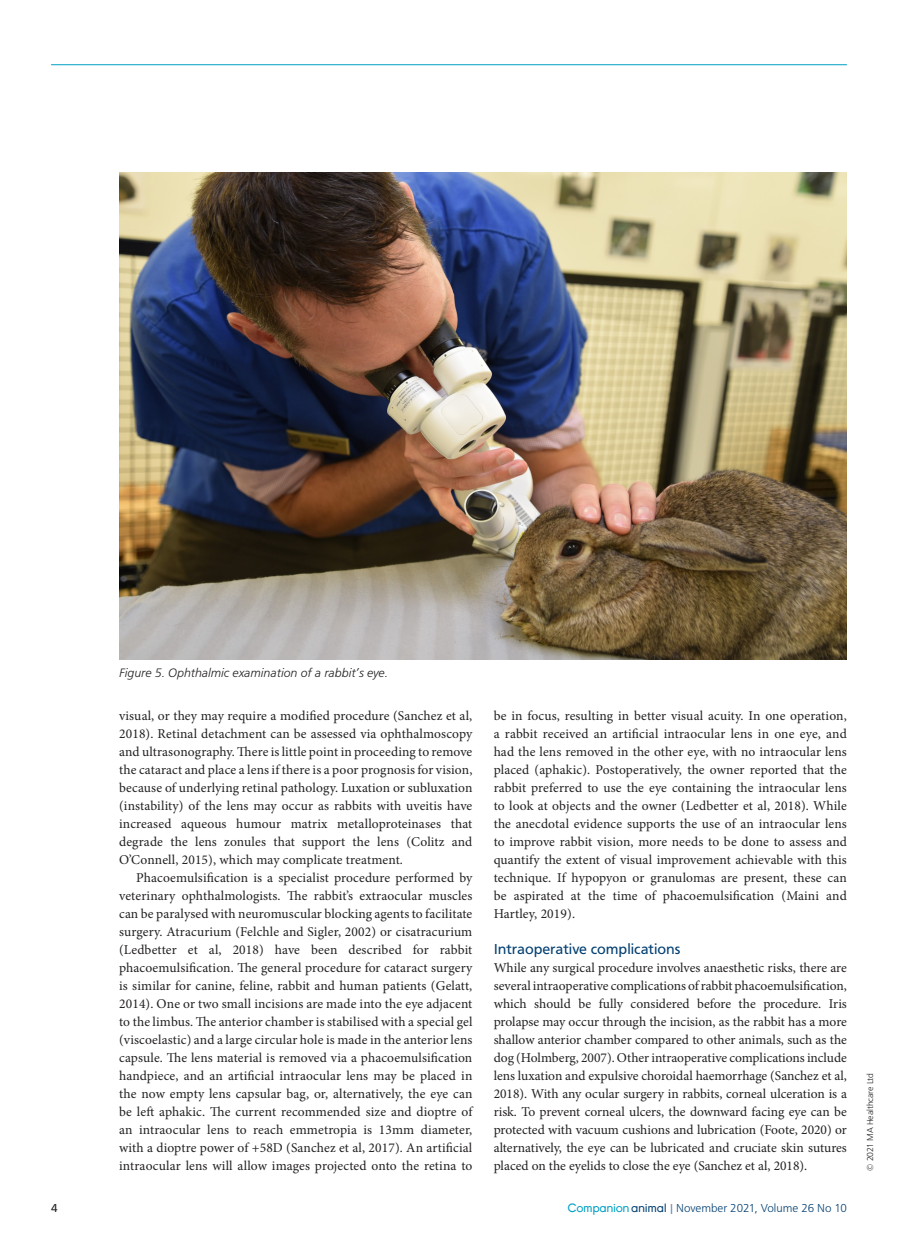
<style>
.page{position:relative;width:915px;height:1242px;background:#fff}
.page>*{position:absolute;margin:0;border:0;box-sizing:border-box;transform-origin:0 0}
.t1{font:15px "Frutus T";color:#044072}
.t2{font:13.5px/18px "Minion Pro";letter-spacing:.005em;color:#231f20;text-align:justify}
.t3{font:italic 300 12.75px "Frutus T";color:#231f20}
.t4{font:300 12px "Frutus T";color:#044072}
.t5{font:12px "Frutus T";color:#231f20}
.t6{font:300 9px "Frutus T";letter-spacing:-.01em;color:#231f20}
.s1{font-family:"Young";font-weight:400;color:#00a0c4}
.s2{font-family:"Young";font-weight:400}
.s3{font-weight:400;color:#7185aa}
</style>
<div class="page">
<hr style="left:51px;top:64px;width:795px;height:1px;background:#00a0c4">
<img style="left:119px;top:173px;width:727px;height:486px">
<p class="t3" style="left:119px;top:666px;width:270px">Figure 5. Ophthalmic examination of a rabbit’s eye.</p>
<p class="t2" style="left:119px;top:707px;width:354px">visual, or they may require a modified procedure (Sanchez et al, 2018). Retinal detachment can be assessed via ophthalmoscopy and ultrasonography. There is little point in proceeding to remove the cataract and place a lens if there is a poor prognosis for vision, because of underlying retinal pathology. Luxation or subluxation (instability) of the lens may occur as rabbits with uveitis have increased aqueous humour matrix metalloproteinases that degrade the lens zonules that support the lens (Colitz and O’Connell, 2015), which may complicate treatment.</p>
<p class="t2" style="left:119px;top:869px;width:354px;text-indent:17px">Phacoemulsification is a specialist procedure performed by veterinary ophthalmologists. The rabbit’s extraocular muscles can be paralysed with neuromuscular blocking agents to facilitate surgery. Atracurium (Felchle and Sigler, 2002) or cisatracurium (Ledbetter et al, 2018) have been described for rabbit phacoemulsification. The general procedure for cataract surgery is similar for canine, feline, rabbit and human patients (Gelatt, 2014). One or two small incisions are made into the eye adjacent to the limbus. The anterior chamber is stabilised with a special gel (viscoelastic) and a large circular hole is made in the anterior lens capsule. The lens material is removed via a phacoemulsification handpiece, and an artificial intraocular lens may be placed in the now empty lens capsular bag, or, alternatively, the eye can be left aphakic. The current recommended size and dioptre of an intraocular lens to reach emmetropia is 13mm diameter, with a dioptre power of +58D (Sanchez et al, 2017). An artificial intraocular lens will allow images projected onto the retina to</p>
<p class="t2" style="left:493px;top:707px;width:354px">be in focus, resulting in better visual acuity. In one operation, a rabbit received an artificial intraocular lens in one eye, and had the lens removed in the other eye, with no intraocular lens placed (aphakic). Postoperatively, the owner reported that the rabbit preferred to use the eye containing the intraocular lens to look at objects and the owner (Ledbetter et al, 2018). While the anecdotal evidence supports the use of an intraocular lens to improve rabbit vision, more needs to be done to assess and quantify the extent of visual improvement achievable with this technique. If hypopyon or granulomas are present, these can be aspirated at the time of phacoemulsification (Maini and Hartley, 2019).</p>
<p class="t1" style="left:493px;top:940px;width:188px">Intraoperative complications</p>
<p class="t2" style="left:493px;top:959px;width:354px">While any surgical procedure involves anaesthetic risks, there are several intraoperative complications of rabbit phacoemulsification, which should be fully considered before the procedure. Iris prolapse may occur through the incision, as the rabbit has a more shallow anterior chamber compared to other animals, such as the dog (Holmberg, 2007). Other intraoperative complications include lens luxation and expulsive choroidal haemorrhage (Sanchez et al, 2018). With any ocular surgery in rabbits, corneal ulceration is a risk. To prevent corneal ulcers, the downward facing eye can be protected with vacuum cushions and lubrication (Foote, 2020) or alternatively, the eye can be lubricated and cruciate skin sutures placed on the eyelids to close the eye (Sanchez et al, 2018).</p>
<p class="t5" style="left:51px;top:1200px;width:8px">4</p>
<p class="t4" style="left:567px;top:1200px;width:281px"><span class="s1">Companion</span> <span class="s2">animal</span> <span class="s3">|</span> November 2021, Volume 26 No 10</p>
<p class="t6" style="left:864px;top:1170px;width:99px;rotate:-90deg">© 2021 MA Healthcare Ltd</p>
</div>
